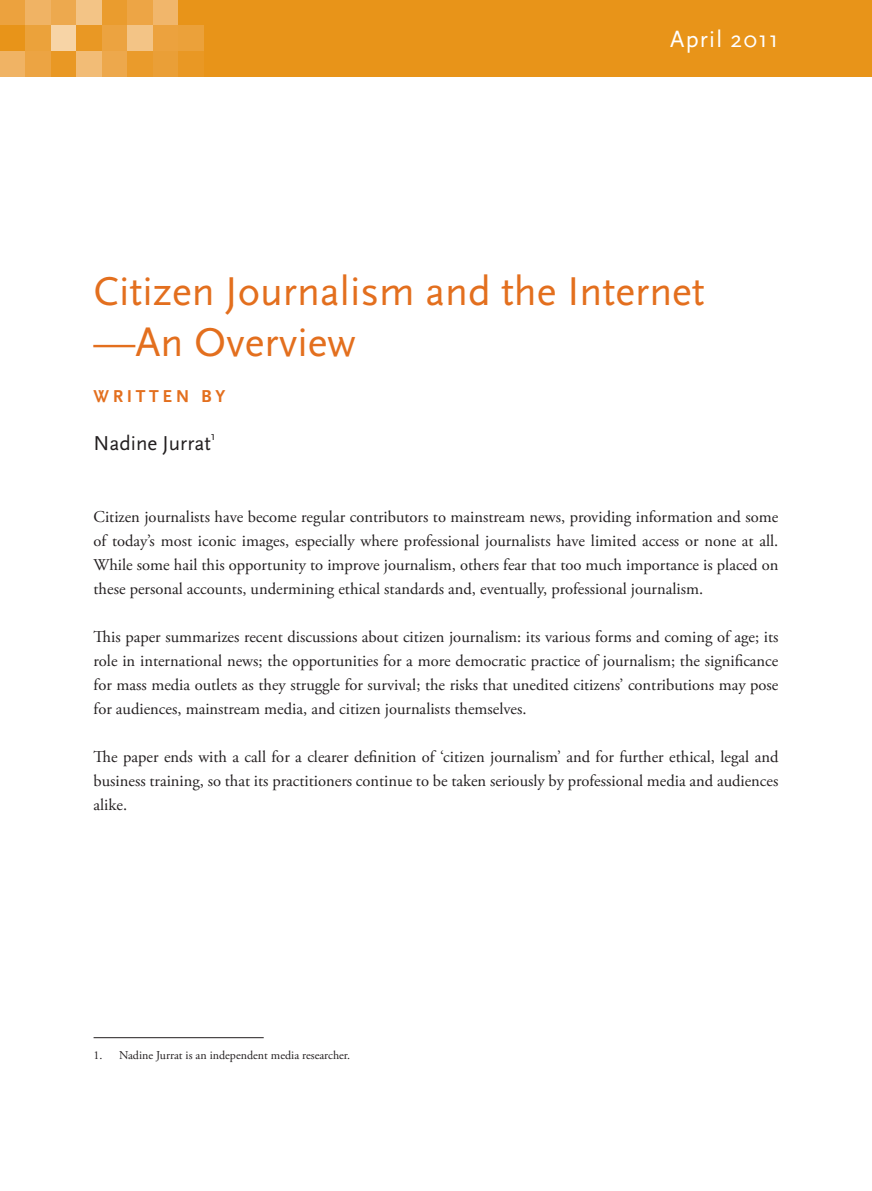
<style>
.page{position:relative;width:872px;height:1191px;background:#fff}
.page>*{position:absolute;margin:0;border:0;box-sizing:border-box;transform-origin:0 0}
.t1{font:42px/51px "Scala Sans";color:#e36f1e}
.t2{font:24px "Scala Sans";letter-spacing:.05em;color:#fff}
.t3{font:21px "Scala Sans";color:#231f20}
.t4{font:700 18px "Scala Sans";letter-spacing:.2em;color:#e36f1e}
.t5{font:16.5px/24px "Adobe Garamond Pro";color:#231f20;text-align:justify}
.t6{font:12.3px "Scala Sans";color:#231f20}
.t7{font:12px "Adobe Garamond Pro";color:#231f20}
</style>
<div class="page">
<div style="left:0;top:0;width:872px;height:77px;background:#e89419"></div>
<div style="left:0;top:0;width:25px;height:25px;background:#eca23e"></div>
<div style="left:0;top:51px;width:25px;height:26px;background:#f0b364"></div>
<div style="left:25px;top:0;width:26px;height:25px;background:#f0b364"></div>
<div style="left:25px;top:25px;width:26px;height:26px;background:#eba23b"></div>
<div style="left:25px;top:51px;width:26px;height:26px;background:#eca443"></div>
<div style="left:51px;top:0;width:25px;height:25px;background:#eda94e"></div>
<div style="left:51px;top:25px;width:25px;height:26px;background:#f7d4a6"></div>
<div style="left:51px;top:51px;width:25px;height:26px;background:#e99824"></div>
<div style="left:76px;top:0;width:26px;height:25px;background:#f3c486"></div>
<div style="left:76px;top:25px;width:26px;height:26px;background:#e99824"></div>
<div style="left:76px;top:51px;width:26px;height:26px;background:#f2bc76"></div>
<div style="left:102px;top:0;width:25px;height:25px;background:#ea9c2e"></div>
<div style="left:102px;top:25px;width:25px;height:26px;background:#eca340"></div>
<div style="left:102px;top:51px;width:25px;height:26px;background:#eda84c"></div>
<div style="left:127px;top:0;width:26px;height:25px;background:#eda545"></div>
<div style="left:127px;top:25px;width:26px;height:26px;background:#f3c486"></div>
<div style="left:127px;top:51px;width:26px;height:26px;background:#ea9b2b"></div>
<div style="left:153px;top:0;width:25px;height:25px;background:#f1b66b"></div>
<div style="left:153px;top:25px;width:25px;height:26px;background:#eca23e"></div>
<div style="left:153px;top:51px;width:25px;height:26px;background:#ea9f37"></div>
<div style="left:178px;top:25px;width:26px;height:26px;background:#eba13a"></div>
<div style="left:178px;top:51px;width:26px;height:26px;background:#e99824"></div>
<hr style="left:94px;top:1037px;width:170px;height:1px;background:#231f20">
<h2 class="t2" style="left:670px;top:27px;width:110px">April 2011</h2>
<h1 class="t1" style="left:94px;top:267px;width:613px">Citizen Journalism and the Internet —An Overview</h1>
<p class="t4" style="left:94px;top:389px;width:133px">WRITTEN BY</p>
<p class="t3" style="left:94px;top:432px;width:119px">Nadine Jurrat</p>
<p class="t6" style="left:211px;top:429px;width:6px">1</p>
<p class="t5" style="left:94px;top:506px;width:686px">Citizen journalists have become regular contributors to mainstream news, providing information and some of today’s most iconic images, especially where professional journalists have limited access or none at all.<br>While some hail this opportunity to improve journalism, others fear that too much importance is placed on these personal accounts, undermining ethical standards and, eventually, professional journalism.</p>
<p class="t5" style="left:94px;top:626px;width:686px">This paper summarizes recent discussions about citizen journalism: its various forms and coming of age; its role in international news; the opportunities for a more democratic practice of journalism; the significance for mass media outlets as they struggle for survival; the risks that unedited citizens’ contributions may pose for audiences, mainstream media, and citizen journalists themselves.</p>
<p class="t5" style="left:94px;top:746px;width:686px">The paper ends with a call for a clearer definition of ‘citizen journalism’ and for further ethical, legal and business training, so that its practitioners continue to be taken seriously by professional media and audiences alike.</p>
<p class="t7" style="left:94px;top:1051px;width:258px">1. Nadine Jurrat is an independent media researcher.</p>
</div>
